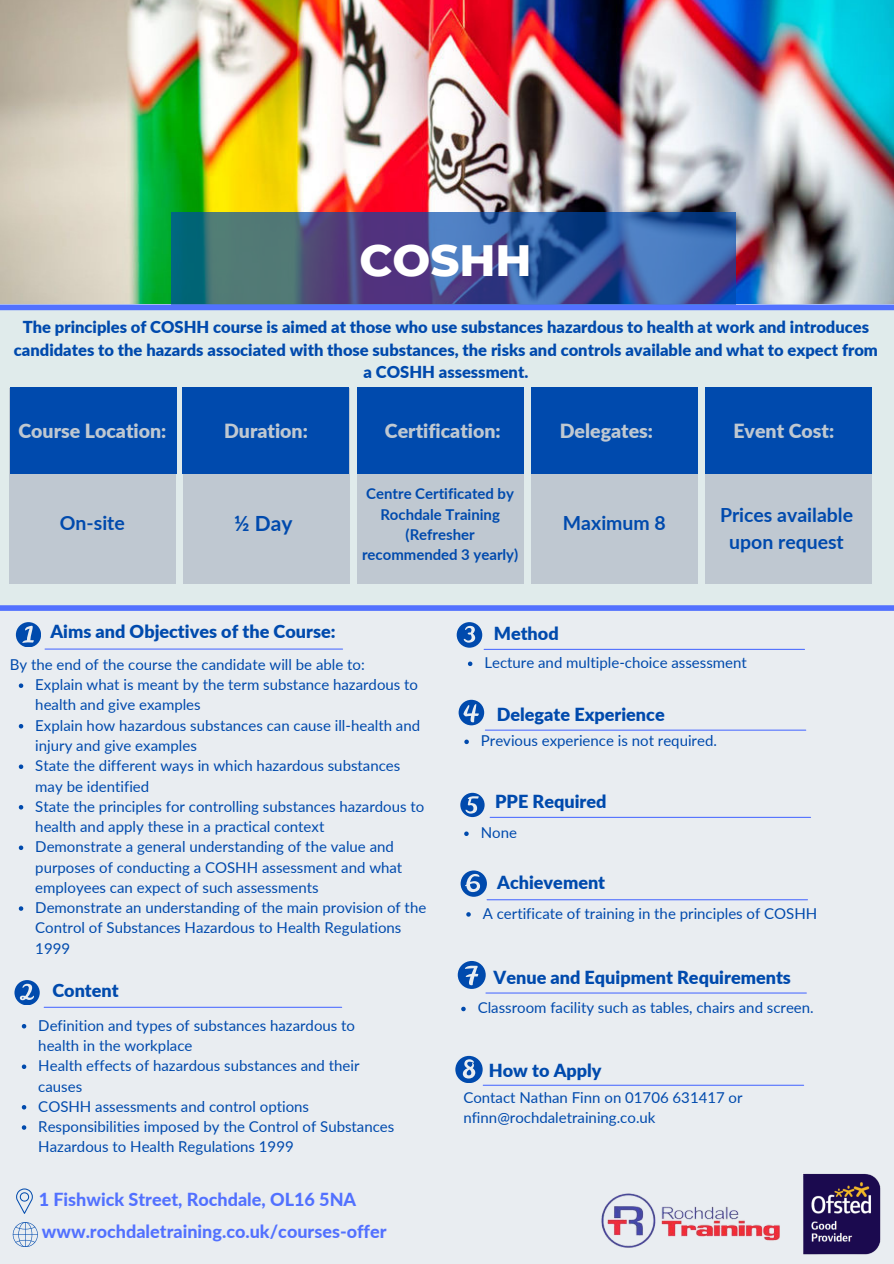
<style>
.page{position:relative;width:894px;height:1264px;background:#fff}
.page>*{position:absolute;margin:0;border:0;box-sizing:border-box;transform-origin:0 0}
.t1{font:800 44.7px "Montserrat";color:#fff}
.t2{font:700 21px "Lato";color:#004aad}
.t3{font:900 19.5px "Lato";color:#bfc8d1}
.t4{font:700 19.5px/27px "Lato";color:#004aad;text-align:center}
.t5{font:900 18px "Lato";color:#004aad}
.t6{font:800 18px "Lato";color:#5271ff}
.t7{font:900 16.5px/22.5px "Lato";color:#004aad;text-align:center}
.t8{font:15px/20.2px "Lato";color:#004aad}
.t9{font:700 15px/20.2px "Lato";color:#004aad;text-align:center}
</style>
<div class="page">
<div style="left:0;top:0;width:893px;height:1263px;background:#e9edf1"></div>
<img style="left:0;top:0;width:893px;height:304px">
<div style="left:0;top:304px;width:893px;height:307px;background:#e0ebeb"></div>
<hr style="left:45px;top:648px;width:297px;height:1px;background:#5271ff">
<hr style="left:44px;top:1006px;width:297px;height:1px;background:#5271ff">
<hr style="left:484px;top:649px;width:320px;height:1px;background:#5271ff">
<svg style="left:172px;top:212px;width:563px;height:92px;background:#3f5a90"></svg>
<svg style="left:16px;top:622px;width:25px;height:25px"></svg>
<svg style="left:14px;top:980px;width:25px;height:24px"></svg>
<svg style="left:456px;top:622px;width:26px;height:25px"></svg>
<svg style="left:458px;top:699px;width:26px;height:26px"></svg>
<div style="left:0;top:304px;width:893px;height:6px;background:#5271ff"></div>
<div style="left:0;top:605px;width:893px;height:6px;background:#5271ff"></div>
<hr style="left:483px;top:1084px;width:320px;height:1px;background:#5271ff">
<img style="left:601px;top:1193px;width:179px;height:55px">
<div style="left:9px;top:388px;width:166px;height:195px;background:#bfc8d1"></div>
<div style="left:183px;top:388px;width:167px;height:195px;background:#bfc8d1"></div>
<div style="left:357px;top:388px;width:166px;height:195px;background:#bfc8d1"></div>
<div style="left:531px;top:388px;width:166px;height:195px;background:#bfc8d1"></div>
<div style="left:705px;top:388px;width:166px;height:195px;background:#bfc8d1"></div>
<div style="left:10px;top:388px;width:166px;height:86px;background:#004aad"></div>
<div style="left:183px;top:388px;width:166px;height:86px;background:#004aad"></div>
<div style="left:357px;top:388px;width:166px;height:86px;background:#004aad"></div>
<div style="left:531px;top:388px;width:166px;height:86px;background:#004aad"></div>
<div style="left:705px;top:388px;width:166px;height:86px;background:#004aad"></div>
<img style="left:802px;top:1173px;width:79px;height:82px">
<hr style="left:485px;top:729px;width:320px;height:1px;background:#5271ff">
<hr style="left:490px;top:816px;width:320px;height:2px;background:#5271ff">
<hr style="left:487px;top:899px;width:320px;height:1px;background:#5271ff">
<hr style="left:486px;top:992px;width:320px;height:1px;background:#5271ff">
<svg style="left:460px;top:792px;width:24px;height:25px"></svg>
<svg style="left:464px;top:739px;width:4px;height:5px"></svg>
<svg style="left:464px;top:831px;width:4px;height:5px"></svg>
<svg style="left:466px;top:912px;width:4px;height:4px"></svg>
<svg style="left:461px;top:1006px;width:4px;height:5px"></svg>
<svg style="left:460px;top:870px;width:26px;height:26px"></svg>
<svg style="left:457px;top:961px;width:28px;height:27px"></svg>
<svg style="left:455px;top:1055px;width:27px;height:27px"></svg>
<svg style="left:19px;top:683px;width:4px;height:5px"></svg>
<svg style="left:19px;top:724px;width:4px;height:4px"></svg>
<svg style="left:19px;top:764px;width:4px;height:5px"></svg>
<svg style="left:19px;top:805px;width:4px;height:4px"></svg>
<svg style="left:19px;top:845px;width:4px;height:5px"></svg>
<svg style="left:19px;top:906px;width:4px;height:4px"></svg>
<svg style="left:22px;top:1024px;width:4px;height:4px"></svg>
<svg style="left:22px;top:1064px;width:4px;height:4px"></svg>
<svg style="left:22px;top:1105px;width:4px;height:4px"></svg>
<svg style="left:22px;top:1125px;width:4px;height:4px"></svg>
<svg style="left:468px;top:661px;width:4px;height:5px"></svg>
<svg style="left:16px;top:1188px;width:17px;height:25px"></svg>
<svg style="left:13px;top:1222px;width:25px;height:24px"></svg>
<h3 class="t1" style="left:359px;top:233px;width:174px">COSHH</h3>
<h2 class="t7" style="left:14px;top:315px;width:865px">The principles of COSHH course is aimed at those who use substances hazardous to health at work and introduces candidates to the hazards associated with those substances, the risks and controls available and what to expect from a COSHH assessment.</h2>
<p class="t3" style="left:18px;top:419px;width:149px">Course Location:</p>
<p class="t3" style="left:224px;top:419px;width:85px">Duration:</p>
<p class="t3" style="left:385px;top:419px;width:117px">Certification:</p>
<h3 class="t3" style="left:559px;top:419px;width:95px">Delegates:</h3>
<p class="t3" style="left:733px;top:419px;width:102px">Event Cost:</p>
<h2 class="t9" style="left:362px;top:483px;width:158px">Centre Certificated by<br>Rochdale Training (Refresher recommended 3 yearly)</h2>
<p class="t4" style="left:60px;top:508px;width:66px">On-site</p>
<h3 class="t2" style="left:234px;top:510px;width:60px">½ Day</h3>
<p class="t4" style="left:562px;top:508px;width:104px">Maximum 8</p>
<p class="t4" style="left:719px;top:500px;width:135px">Prices available upon request</p>
<h2 class="t5" style="left:50px;top:620px;width:286px">Aims and Objectives of the Course:</h2>
<h2 class="t8" style="left:10px;top:654px;width:356px">By the end of the course the candidate will be able to:</h2>
<h2 class="t8" style="left:35px;top:674px;width:384px">Explain what is meant by the term substance hazardous to health and give examples</h2>
<p class="t8" style="left:35px;top:714px;width:386px">Explain how hazardous substances can cause ill-health and injury and give examples</p>
<h3 class="t8" style="left:35px;top:755px;width:366px">State the different ways in which hazardous substances may be identified</h3>
<p class="t8" style="left:35px;top:795px;width:390px">State the principles for controlling substances hazardous to health and apply these in a practical context</p>
<p class="t8" style="left:35px;top:836px;width:368px">Demonstrate a general understanding of the value and purposes of conducting a COSHH assessment and what employees can expect of such assessments</p>
<p class="t8" style="left:35px;top:897px;width:392px">Demonstrate an understanding of the main provision of the<br>Control of Substances Hazardous to Health Regulations<br>1999</p>
<h2 class="t5" style="left:52px;top:979px;width:68px">Content</h2>
<p class="t8" style="left:38px;top:1014px;width:318px">Definition and types of substances hazardous to health in the workplace</p>
<p class="t8" style="left:38px;top:1055px;width:322px">Health effects of hazardous substances and their causes</p>
<p class="t8" style="left:38px;top:1095px;width:272px">COSHH assessments and control options</p>
<p class="t8" style="left:38px;top:1116px;width:357px">Responsibilities imposed by the Control of Substances<br>Hazardous to Health Regulations 1999</p>
<p class="t6" style="left:39px;top:1187px;width:319px">1 Fishwick Street, Rochdale, OL16 5NA</p>
<h3 class="t6" style="left:42px;top:1220px;width:346px">www.rochdaletraining.co.uk/courses-offer</h3>
<h3 class="t5" style="left:493px;top:622px;width:66px">Method</h3>
<p class="t8" style="left:484px;top:652px;width:264px">Lecture and multiple-choice assessment</p>
<p class="t5" style="left:496px;top:703px;width:169px">Delegate Experience</p>
<h2 class="t8" style="left:480px;top:730px;width:237px">Previous experience is not required.</h2>
<p class="t5" style="left:495px;top:790px;width:113px">PPE Required</p>
<h2 class="t8" style="left:480px;top:822px;width:38px">None</h2>
<h3 class="t5" style="left:497px;top:871px;width:109px">Achievement</h3>
<h2 class="t8" style="left:482px;top:903px;width:336px">A certificate of training in the principles of COSHH</h2>
<p class="t5" style="left:493px;top:966px;width:299px">Venue and Equipment Requirements</p>
<h4 class="t8" style="left:477px;top:997px;width:337px">Classroom facility such as tables, chairs and screen.</h4>
<p class="t5" style="left:488px;top:1058px;width:114px">How to Apply</p>
<p class="t8" style="left:463px;top:1086px;width:281px">Contact Nathan Finn on 01706 631417 or nfinn@rochdaletraining.co.uk</p>
</div>
